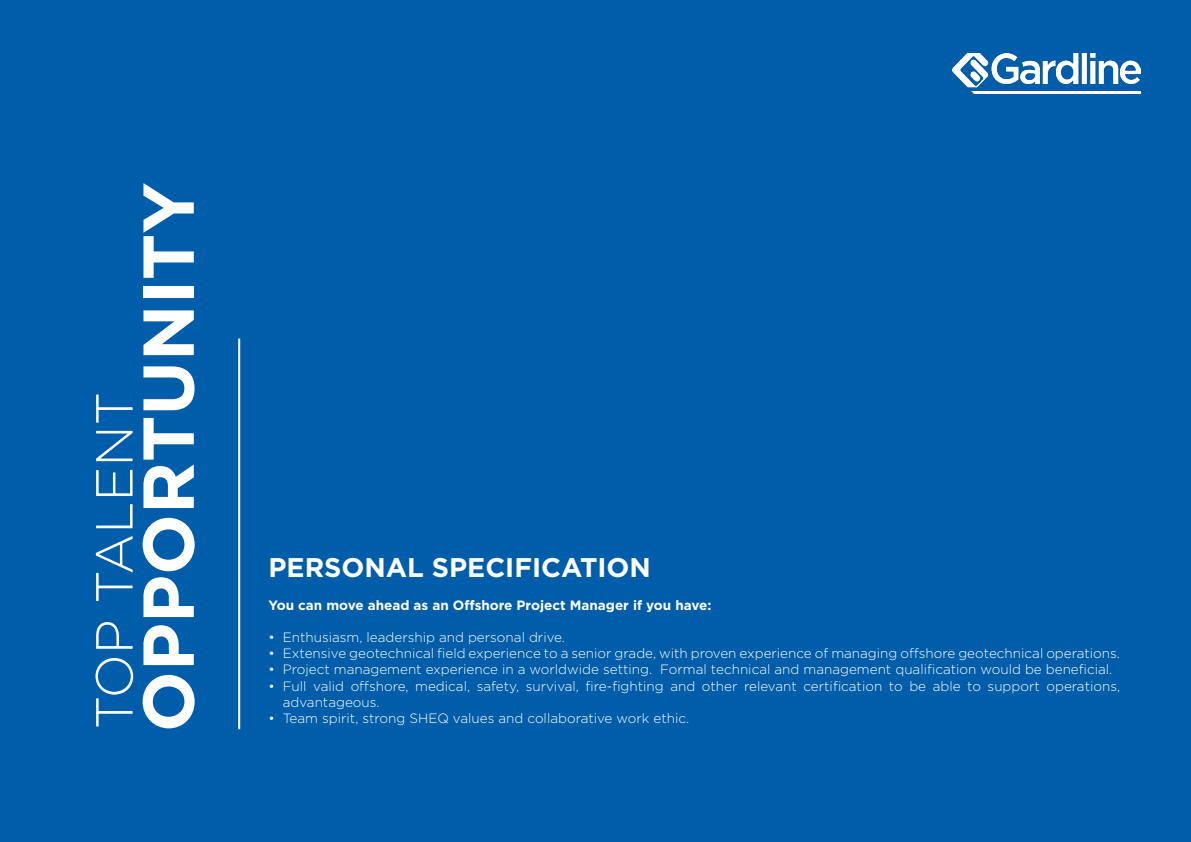
<style>
.page{position:relative;width:1191px;height:842px;background:#005daa}
.page>*{position:absolute;margin:0;border:0;box-sizing:border-box;transform-origin:0 0}
.t1{font:700 71.9px "Gotham";color:#fff}
.t2{font:300 52px "Gotham";color:#fff}
.t3{font:700 27px "Gotham";color:#fff}
.t4{font:300 13.5px/16.2px "Gotham";color:#fff}
.t5{font:700 13.5px "Gotham";color:#fff}
</style>
<div class="page">
<hr style="left:238px;top:338px;width:2px;height:391px;background:#fff">
<img style="left:952px;top:54px;width:188px;height:39px">
<h2 class="t2" style="left:81px;top:729px;width:339px;rotate:-90deg">TOP TALENT</h2>
<h1 class="t1" style="left:121px;top:732px;width:551px;rotate:-90deg">OPPORTUNITY</h1>
<h3 class="t3" style="left:268px;top:550px;width:384px">PERSONAL SPECIFICATION</h3>
<p class="t5" style="left:268px;top:596px;width:444px">You can move ahead as an Offshore Project Manager if you have:</p>
<p class="t4" style="left:268px;top:629px;width:298px">• Enthusiasm, leadership and personal drive.</p>
<p class="t4" style="left:268px;top:645px;width:853px">• Extensive geotechnical field experience to a senior grade, with proven experience of managing offshore geotechnical operations.</p>
<p class="t4" style="left:268px;top:661px;width:845px">• Project management experience in a worldwide setting. Formal technical and management qualification would be beneficial.</p>
<p class="t4" style="left:283px;top:677px;width:839px;text-indent:-14px">• Full valid offshore, medical, safety, survival, fire-fighting and other relevant certification to be able to support operations, advantageous.</p>
<p class="t4" style="left:268px;top:710px;width:422px">• Team spirit, strong SHEQ values and collaborative work ethic.</p>
</div>
